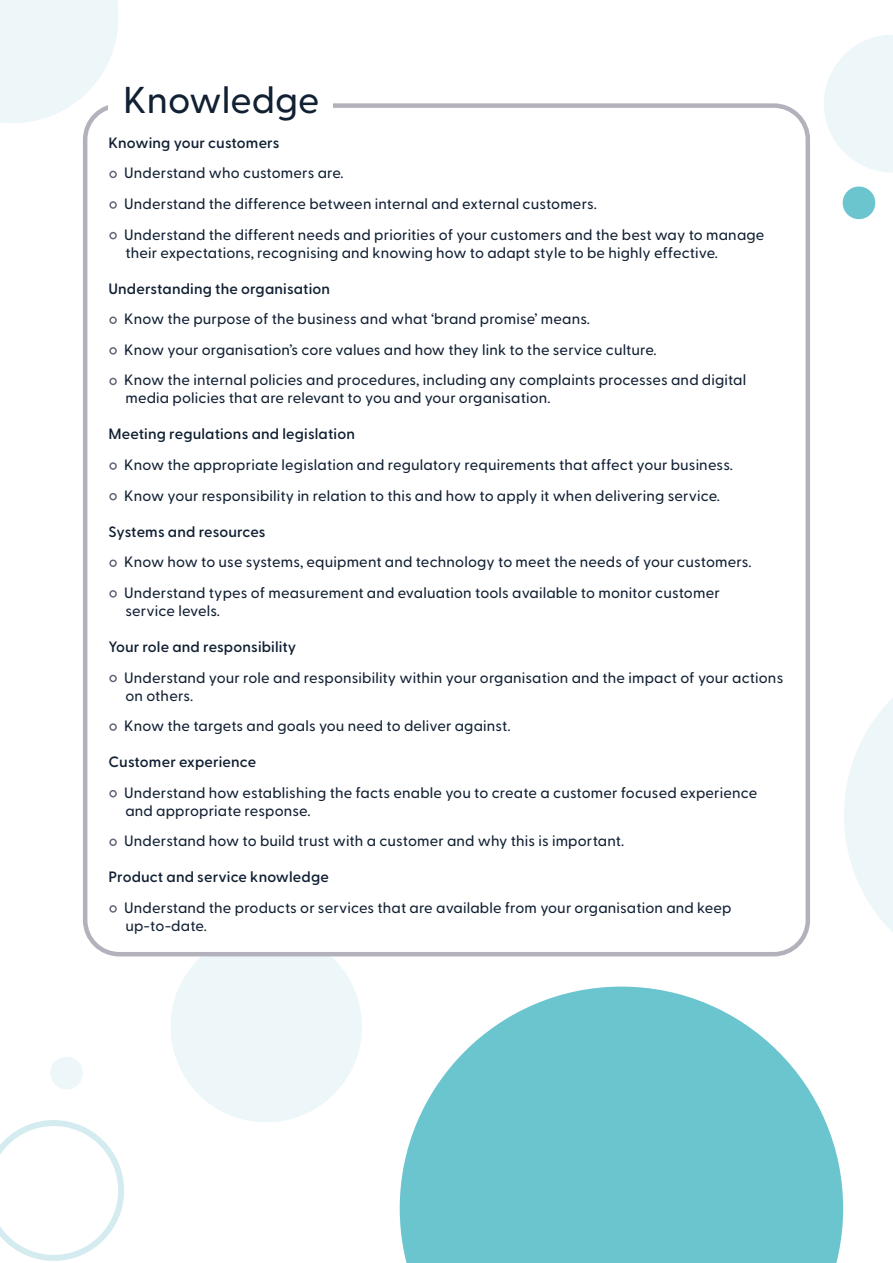
<style>
.page{position:relative;width:893px;height:1263px;background:#fff}
.page>*{position:absolute;margin:0;border:0;box-sizing:border-box;transform-origin:0 0}
.t1{font:500 37.35px "Greycliff CF";color:#112033}
.t2{font:500 15px/18px "Greycliff CF";letter-spacing:.01em;color:#112033}
.t3{font:600 15px "Greycliff CF";letter-spacing:.01em;color:#112033}
.s1{font-weight:800;font-size:25.5px;color:#666779}
</style>
<div class="page">
<div style="left:171px;top:931px;width:191px;height:191px;background:#edf7f9;border-radius:50%"></div>
<div style="left:85px;top:106px;width:723px;height:848px;background:#fff;border-radius:34px"></div>
<div style="left:83px;top:103px;width:727px;height:853px;border:4px solid #b3b1bc;border-radius:34px"></div>
<svg style="left:0;top:0;width:118px;height:123px;background:#eff7f9"></svg>
<svg style="left:0;top:1120px;width:124px;height:141px"></svg>
<div style="left:843px;top:186px;width:32px;height:33px;background:#6bc5cf;border-radius:50%"></div>
<div style="left:50px;top:1057px;width:33px;height:32px;background:#edf7f9;border-radius:50%"></div>
<svg style="left:824px;top:35px;width:69px;height:138px"></svg>
<svg style="left:844px;top:698px;width:49px;height:234px"></svg>
<svg style="left:400px;top:986px;width:443px;height:277px;fill:#6bc5cf"></svg>
<div style="left:108px;top:93px;width:225px;height:24px;background:#fff"></div>
<h1 class="t1" style="left:123px;top:72px;width:198px">Knowledge</h1>
<p class="t3" style="left:108px;top:131px;width:173px">Knowing your customers</p>
<p class="t2" style="left:108px;top:163px;width:237px"><span class="s1">•</span> Understand who customers are.</p>
<p class="t2" style="left:108px;top:194px;width:490px"><span class="s1">•</span> Understand the difference between internal and external customers.</p>
<p class="t2" style="left:125px;top:224px;width:640px;text-indent:-17px"><span class="s1">•</span> Understand the different needs and priorities of your customers and the best way to manage their expectations, recognising and knowing how to adapt style to be highly effective.</p>
<p class="t3" style="left:108px;top:277px;width:223px">Understanding the organisation</p>
<p class="t2" style="left:108px;top:309px;width:483px"><span class="s1">•</span> Know the purpose of the business and what ‘brand promise’ means.</p>
<p class="t2" style="left:108px;top:340px;width:550px"><span class="s1">•</span> Know your organisation’s core values and how they link to the service culture.</p>
<p class="t2" style="left:125px;top:370px;width:622px;text-indent:-17px"><span class="s1">•</span> Know the internal policies and procedures, including any complaints processes and digital media policies that are relevant to you and your organisation.</p>
<p class="t3" style="left:108px;top:423px;width:248px">Meeting regulations and legislation</p>
<p class="t2" style="left:108px;top:455px;width:626px"><span class="s1">•</span> Know the appropriate legislation and regulatory requirements that affect your business.</p>
<p class="t2" style="left:108px;top:485px;width:613px"><span class="s1">•</span> Know your responsibility in relation to this and how to apply it when delivering service.</p>
<p class="t3" style="left:108px;top:520px;width:159px">Systems and resources</p>
<p class="t2" style="left:108px;top:552px;width:645px"><span class="s1">•</span> Know how to use systems, equipment and technology to meet the needs of your customers.</p>
<p class="t2" style="left:125px;top:583px;width:596px;text-indent:-17px"><span class="s1">•</span> Understand types of measurement and evaluation tools available to monitor customer service levels.</p>
<p class="t3" style="left:108px;top:635px;width:189px">Your role and responsibility</p>
<p class="t2" style="left:125px;top:667px;width:659px;text-indent:-17px"><span class="s1">•</span> Understand your role and responsibility within your organisation and the impact of your actions on others.</p>
<p class="t2" style="left:108px;top:716px;width:404px"><span class="s1">•</span> Know the targets and goals you need to deliver against.</p>
<p class="t3" style="left:108px;top:750px;width:149px">Customer experience</p>
<p class="t2" style="left:125px;top:782px;width:633px;text-indent:-17px"><span class="s1">•</span> Understand how establishing the facts enable you to create a customer focused experience and appropriate response.</p>
<p class="t2" style="left:108px;top:831px;width:517px"><span class="s1">•</span> Understand how to build trust with a customer and why this is important.</p>
<p class="t3" style="left:108px;top:866px;width:222px">Product and service knowledge</p>
<p class="t2" style="left:125px;top:898px;width:608px;text-indent:-17px"><span class="s1">•</span> Understand the products or services that are available from your organisation and keep up-to-date.</p>
</div>
